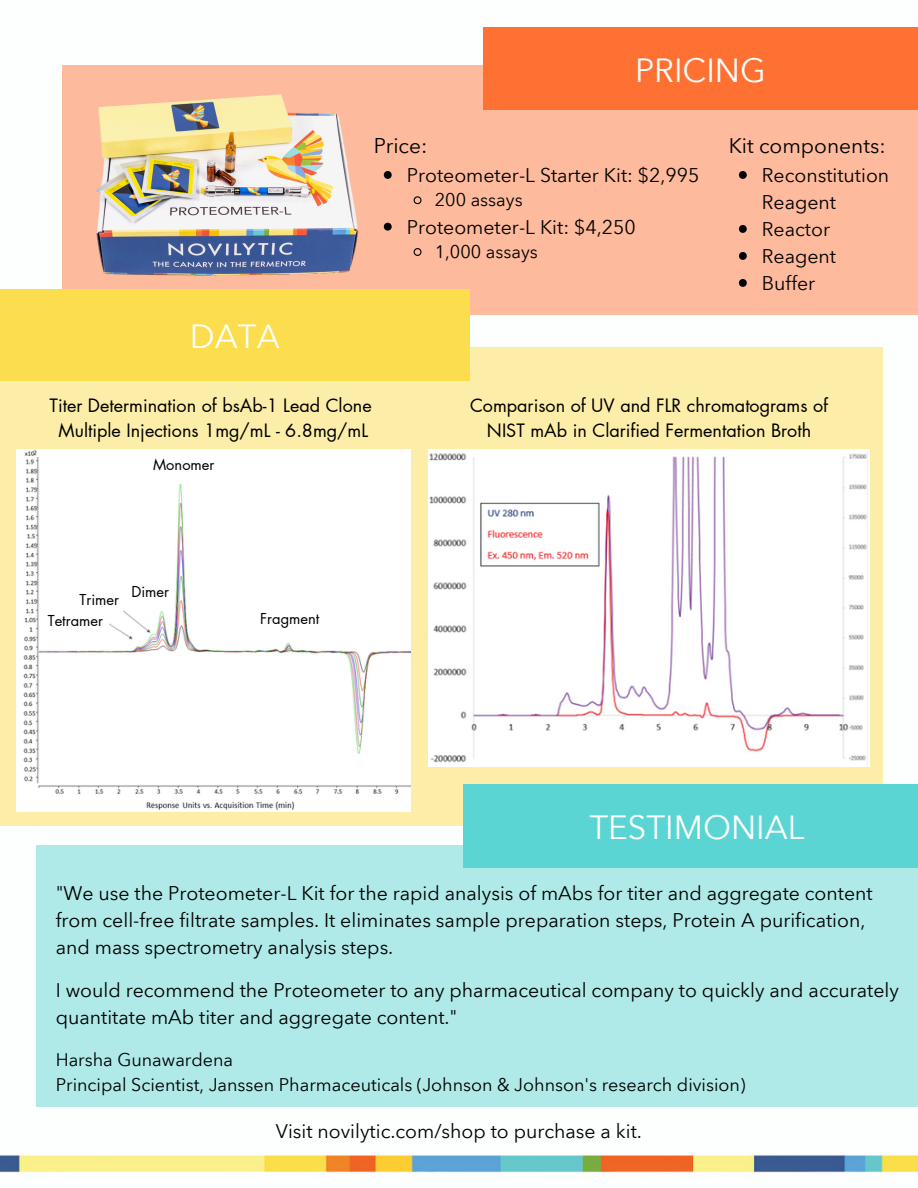
<style>
.page{position:relative;width:918px;height:1188px;background:#fff}
.page>*{position:absolute;margin:0;border:0;box-sizing:border-box;transform-origin:0 0}
.t1{font:33px "Avenir Next Thai Modern";color:#fff}
.t2{font:21px "Avenir Next Thai Modern";color:#000}
.t3{font:19.5px/27px "Avenir Next Thai Modern";color:#000}
.t4{font:18px/24.8px "Futura LT Pro";color:#000;text-align:center}
.t5{font:18px/25px "Avenir Next Thai Modern";color:#000}
.t6{font:14.7px "Futura LT Pro";color:#000}
</style>
<div class="page">
<img style="left:0;top:1155px;width:918px;height:18px">
<div style="left:62px;top:65px;width:856px;height:249px;background:#fdba9c"></div>
<div style="left:483px;top:27px;width:435px;height:82px;background:#fe7132"></div>
<div style="left:0;top:290px;width:470px;height:91px;background:#fcdd4d"></div>
<div style="left:37px;top:846px;width:881px;height:261px;background:#afeae9"></div>
<svg style="left:0;top:348px;width:883px;height:478px;background:#fbec9e"></svg>
<div style="left:464px;top:784px;width:454px;height:84px;background:#5ad5d4"></div>
<img style="left:91px;top:94px;width:275px;height:196px">
<img style="left:429px;top:449px;width:441px;height:317px">
<svg style="left:739px;top:171px;width:8px;height:8px"></svg>
<svg style="left:739px;top:225px;width:8px;height:8px"></svg>
<svg style="left:739px;top:252px;width:8px;height:8px"></svg>
<svg style="left:739px;top:279px;width:8px;height:8px"></svg>
<svg style="left:384px;top:171px;width:8px;height:8px"></svg>
<svg style="left:413px;top:196px;width:9px;height:9px"></svg>
<svg style="left:384px;top:223px;width:8px;height:8px"></svg>
<svg style="left:413px;top:248px;width:9px;height:8px"></svg>
<img style="left:17px;top:449px;width:393px;height:363px">
<div style="left:153px;top:453px;width:76px;height:29px;background:#fff"></div>
<div style="left:253px;top:604px;width:77px;height:29px;background:#fff"></div>
<div style="left:95px;top:571px;width:76px;height:33px;background:#fff"></div>
<div style="left:48px;top:580px;width:74px;height:32px;background:#fff"></div>
<div style="left:42px;top:602px;width:66px;height:32px;background:#fff"></div>
<p class="t1" style="left:635px;top:45px;width:132px">PRICING</p>
<p class="t1" style="left:190px;top:311px;width:91px">DATA</p>
<p class="t2" style="left:374px;top:129px;width:55px">Price:</p>
<p class="t3" style="left:407px;top:161px;width:294px">Proteometer-L Starter Kit: $2,995</p>
<p class="t5" style="left:435px;top:186px;width:89px">200 assays</p>
<p class="t3" style="left:407px;top:213px;width:230px">Proteometer-L Kit: $4,250</p>
<p class="t5" style="left:435px;top:238px;width:104px">1,000 assays</p>
<p class="t2" style="left:729px;top:129px;width:158px">Kit components:</p>
<p class="t3" style="left:762px;top:161px;width:129px">Reconstitution<br>Reagent</p>
<p class="t3" style="left:762px;top:215px;width:70px">Reactor</p>
<h1 class="t3" style="left:762px;top:242px;width:76px">Reagent</h1>
<h3 class="t3" style="left:762px;top:269px;width:55px">Buffer</h3>
<p class="t4" style="left:50px;top:394px;width:324px">Titer Determination of bsAb-1 Lead Clone<br>Multiple Injections 1mg/mL - 6.8mg/mL</p>
<h2 class="t6" style="left:153px;top:458px;width:63px">Monomer</h2>
<h2 class="t6" style="left:80px;top:593px;width:41px">Trimer</h2>
<p class="t6" style="left:48px;top:614px;width:57px">Tetramer</p>
<h3 class="t6" style="left:131px;top:584px;width:39px">Dimer</h3>
<h2 class="t6" style="left:260px;top:612px;width:61px">Fragment</h2>
<h3 class="t4" style="left:470px;top:394px;width:360px">Comparison of UV and FLR chromatograms of<br>NIST mAb in Clarified Fermentation Broth</h3>
<h2 class="t1" style="left:589px;top:802px;width:217px">TESTIMONIAL</h2>
<p class="t3" style="left:56px;top:879px;width:818px">"We use the Proteometer-L Kit for the rapid analysis of mAbs for titer and aggregate content from cell-free filtrate samples. It eliminates sample preparation steps, Protein A purification, and mass spectrometry analysis steps.</p>
<p class="t3" style="left:56px;top:976px;width:845px">I would recommend the Proteometer to any pharmaceutical company to quickly and accurately quantitate mAb titer and aggregate content."</p>
<p class="t5" style="left:56px;top:1046px;width:691px">Harsha Gunawardena<br>Principal Scientist, Janssen Pharmaceuticals (Johnson &amp; Johnson's research division)</p>
<p class="t3" style="left:276px;top:1117px;width:368px">Visit novilytic.com/shop to purchase a kit.</p>
</div>
